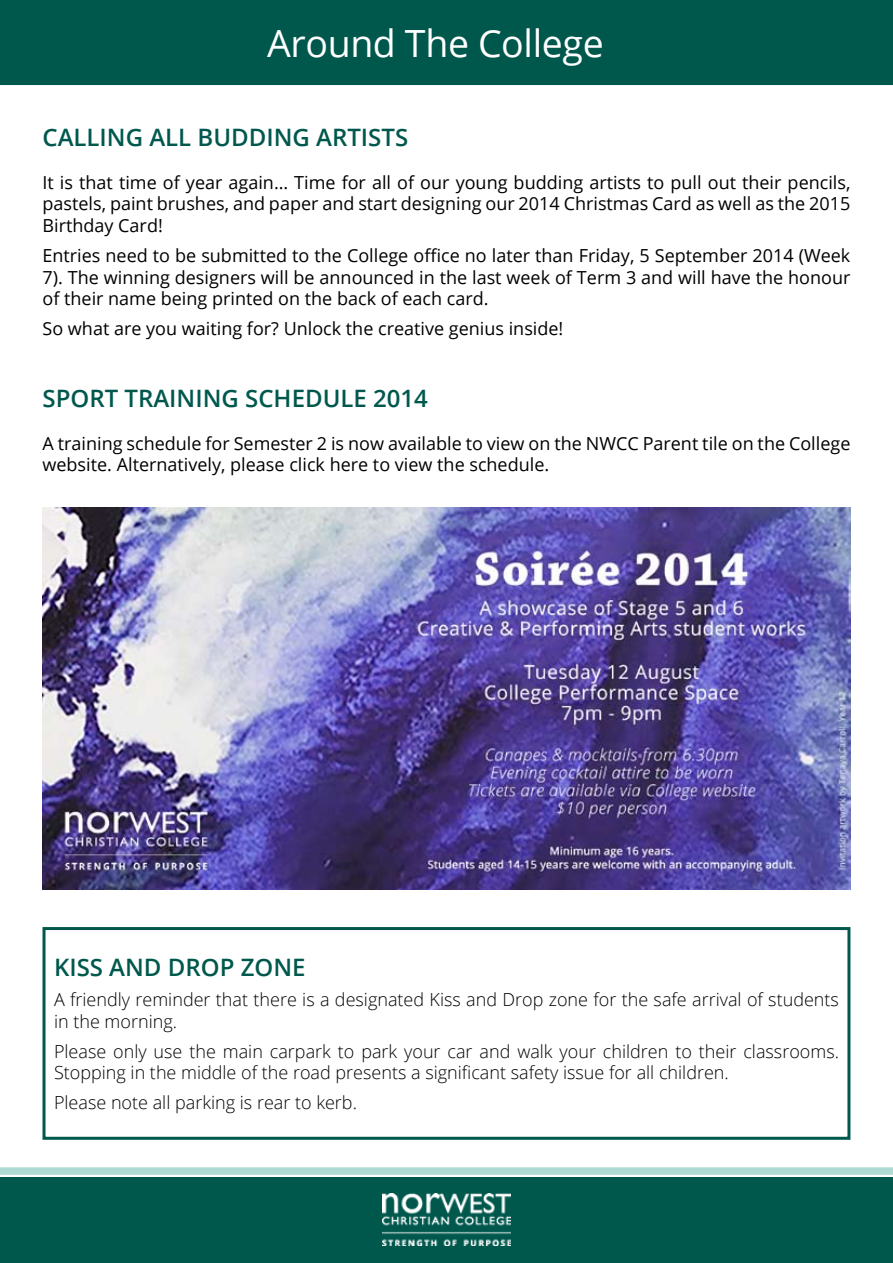
<style>
.page{position:relative;width:893px;height:1263px;background:#fff}
.page>*{position:absolute;margin:0;border:0;box-sizing:border-box;transform-origin:0 0}
.t1{font:37.5px "Open Sans";letter-spacing:-.01em;color:#fff}
.t2{font:600 24px "Open Sans";color:#00584d}
.t3{font:18px/21.6px "Open Sans";color:#000;text-align:justify}
.t4{font:300 18px/21.6px "Open Sans";color:#000}
</style>
<div class="page">
<div style="left:1px;top:1px;width:891px;height:83px;background:#00584d"></div>
<div style="left:0;top:0;width:893px;height:85px;border:2px solid #00584d"></div>
<img style="left:43px;top:508px;width:807px;height:381px">
<div style="left:0;top:1178px;width:893px;height:85px;background:#00584d"></div>
<div style="left:0;top:1167px;width:893px;height:8px;background:#afdad3"></div>
<img style="left:383px;top:1193px;width:128px;height:53px">
<div style="left:43px;top:927px;width:807px;height:213px;border:3px solid #00584d"></div>
<h1 class="t1" style="left:267px;top:18px;width:338px">Around The College</h1>
<h2 class="t2" style="left:43px;top:121px;width:122px">CALLING ALL</h2>
<h2 class="t2" style="left:198px;top:121px;width:210px">BUDDING ARTISTS</h2>
<p class="t3" style="left:43px;top:171px;width:809px">It is that time of year again… Time for all of our young budding artists to pull out their pencils, pastels, paint brushes, and paper and start designing our 2014 Christmas Card as well as the 2015<br>Birthday Card!</p>
<p class="t3" style="left:43px;top:244px;width:809px">Entries need to be submitted to the College office no later than Friday, 5 September 2014 (Week 7). The winning designers will be announced in the last week of Term 3 and will have the honour of their name being printed on the back of each card.</p>
<p class="t3" style="left:43px;top:318px;width:522px">So what are you waiting for? Unlock the creative genius inside!</p>
<h2 class="t2" style="left:43px;top:382px;width:387px">SPORT TRAIN ING SCHEDULE 2014</h2>
<p class="t3" style="left:43px;top:432px;width:809px">A training schedule for Semester 2 is now available to view on the NWCC Parent tile on the College website. Alternatively, please click here to view the schedule.</p>
<h2 class="t2" style="left:54px;top:951px;width:253px">KISS AN D DROP ZON E</h2>
<p class="t4" style="left:54px;top:988px;width:786px">A friendly reminder that there is a designated Kiss and Drop zone for the safe arrival of students in the morning.</p>
<p class="t4" style="left:54px;top:1040px;width:786px">Please only use the main carpark to park your car and walk your children to their classrooms.<br>Stopping in the middle of the road presents a significant safety issue for all children.</p>
<p class="t4" style="left:54px;top:1091px;width:304px">Please note all parking is rear to kerb.</p>
</div>
